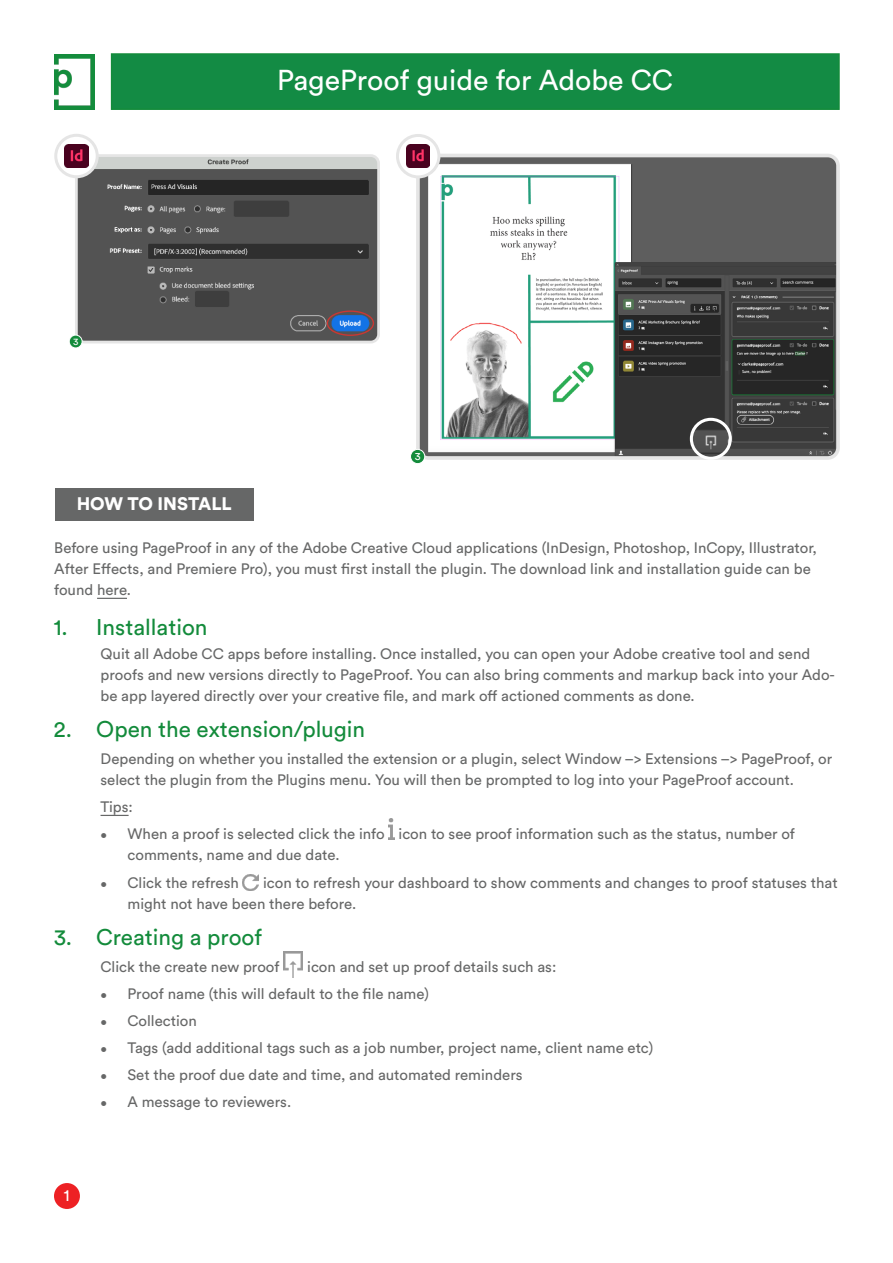
<style>
.page{position:relative;width:893px;height:1263px;background:#fff}
.page>*{position:absolute;margin:0;border:0;box-sizing:border-box;transform-origin:0 0}
.t1{font:28.5px "Circular Pro";color:#fff}
.H3___numbered_bullet{font:22.5px "Circular Pro";color:#138b3b}
.t2{font:900 18px "Circular Pro";color:#fff}
.t3{font:16.5px "Circular Pro";color:#fff}
.SupParagraph_style{font:15px/21px "Circular Pro";color:#666767}
.SubParagraph_2{font:15px "Circular Pro";color:#666767}
.t4{font:10.65px "Circular Pro";color:#fff}
.t5{font:9.75px "Circular Pro";color:#fff}
.s1{font-size:12px}
</style>
<div class="page">
<div style="left:54px;top:1183px;width:26px;height:26px;background:#ed2124;border-radius:50%"></div>
<div style="left:111px;top:53px;width:729px;height:57px;background:#138b44;border:2px solid #138b3b"></div>
<img style="left:54px;top:54px;width:40px;height:55px">
<svg style="left:101px;top:815px;width:28px;height:1px"></svg>
<img style="left:388px;top:819px;width:7px;height:20px">
<img style="left:243px;top:874px;width:16px;height:16px">
<img style="left:283px;top:951px;width:20px;height:26px">
<img style="left:421px;top:159px;width:414px;height:296px">
<div style="left:416px;top:154px;width:424px;height:306px;border:4px solid #e5e5e5;border-radius:10px"></div>
<img style="left:79px;top:158px;width:297px;height:181px">
<div style="left:75px;top:154px;width:305px;height:189px;border:3px solid #e5e5e5;border-radius:8px"></div>
<div style="left:69px;top:335px;width:13px;height:13px;background:#138b3b;border-radius:50%"></div>
<div style="left:69px;top:335px;width:13px;height:13px;border:1px solid #fff;border-radius:50%"></div>
<div style="left:327px;top:310px;width:47px;height:26px;border:1px solid #cb3732;border-radius:50%"></div>
<div style="left:55px;top:488px;width:198px;height:33px;background:#666767"></div>
<hr style="left:97px;top:598px;width:30px;height:1px;background:#666767">
<div style="left:410px;top:449px;width:15px;height:15px;background:#138b3b;border-radius:50%"></div>
<div style="left:410px;top:449px;width:15px;height:15px;border:1px solid #fff;border-radius:50%"></div>
<svg style="left:397px;top:135px;width:42px;height:42px"></svg>
<img style="left:406px;top:145px;width:24px;height:23px">
<div style="left:396px;top:134px;width:44px;height:44px;border:3px solid #e5e5e5;border-radius:50%"></div>
<img style="left:691px;top:419px;width:39px;height:39px;border-radius:19px">
<div style="left:690px;top:418px;width:42px;height:42px;border:3px solid #fff;border-radius:50%"></div>
<svg style="left:56px;top:135px;width:41px;height:42px"></svg>
<img style="left:65px;top:145px;width:23px;height:22px">
<div style="left:54px;top:134px;width:45px;height:44px;border:3px solid #e5e5e5;border-radius:50%"></div>
<p class="t5" style="left:73px;top:335px;width:7px">3</p>
<h1 class="t1" style="left:277px;top:60px;width:398px">PageProof guide for Adobe CC</h1>
<p class="t4" style="left:415px;top:449px;width:7px">3</p>
<h2 class="t2" style="left:77px;top:491px;width:157px">HOW TO INSTALL</h2>
<p class="SupParagraph_style" style="left:54px;top:537px;width:764px">Before using PageProof in any of the Adobe Creative Cloud applications (InDesign, Photoshop, InCopy, Illustrator,</p>
<p class="SupParagraph_style" style="left:54px;top:558px;width:758px">After Effects, and Premiere Pro), you must first install the plugin. The download link and installation guide can be found here.</p>
<h3 class="H3___numbered_bullet" style="left:54px;top:612px;width:155px">1. Installation</h3>
<p class="SupParagraph_style" style="left:101px;top:643px;width:736px">Quit all Adobe CC apps before installing. Once installed, you can open your Adobe creative tool and send proofs and new versions directly to PageProof. You can also bring comments and markup back into your Ado&shy;be app layered directly over your creative file, and mark off actioned comments as done.</p>
<h3 class="H3___numbered_bullet" style="left:54px;top:714px;width:313px">2. Open the extension/plugin</h3>
<p class="SupParagraph_style" style="left:101px;top:748px;width:733px">Depending on whether you installed the extension or a plugin, select Window –&gt; Extensions –&gt; PageProof, or select the plugin from the Plugins menu. You will then be prompted to log into your PageProof account.</p>
<p class="SubParagraph_2" style="left:101px;top:797px;width:34px">Tips:</p>
<p class="SupParagraph_style" style="left:128px;top:823px;width:669px;text-indent:-27px"><span class="s1">•</span> When a proof is selected click the info icon to see proof information such as the status, number of comments, name and due date.</p>
<p class="SupParagraph_style" style="left:101px;top:871px;width:140px"><span class="s1">•</span> Click the refresh</p>
<p class="SupParagraph_style" style="left:128px;top:871px;width:712px;text-indent:136px">icon to refresh your dashboard to show comments and changes to proof statuses that might not have been there before.</p>
<h3 class="H3___numbered_bullet" style="left:54px;top:921px;width:210px">3. Creating a proof</h3>
<p class="SupParagraph_style" style="left:101px;top:955px;width:181px">Click the create new proof</p>
<p class="SupParagraph_style" style="left:307px;top:955px;width:251px">icon and set up proof details such as:</p>
<p class="SupParagraph_style" style="left:101px;top:982px;width:330px"><span class="s1">•</span> Proof name (this will default to the file name)</p>
<p class="SupParagraph_style" style="left:101px;top:1009px;width:98px"><span class="s1">•</span> Collection</p>
<p class="SupParagraph_style" style="left:101px;top:1036px;width:554px"><span class="s1">•</span> Tags (add additional tags such as a job number, project name, client name etc)</p>
<p class="SupParagraph_style" style="left:101px;top:1063px;width:424px"><span class="s1">•</span> Set the proof due date and time, and automated reminders</p>
<p class="SupParagraph_style" style="left:101px;top:1090px;width:192px"><span class="s1">•</span> A message to reviewers.</p>
<p class="t3" style="left:64px;top:1184px;width:7px">1</p>
</div>
